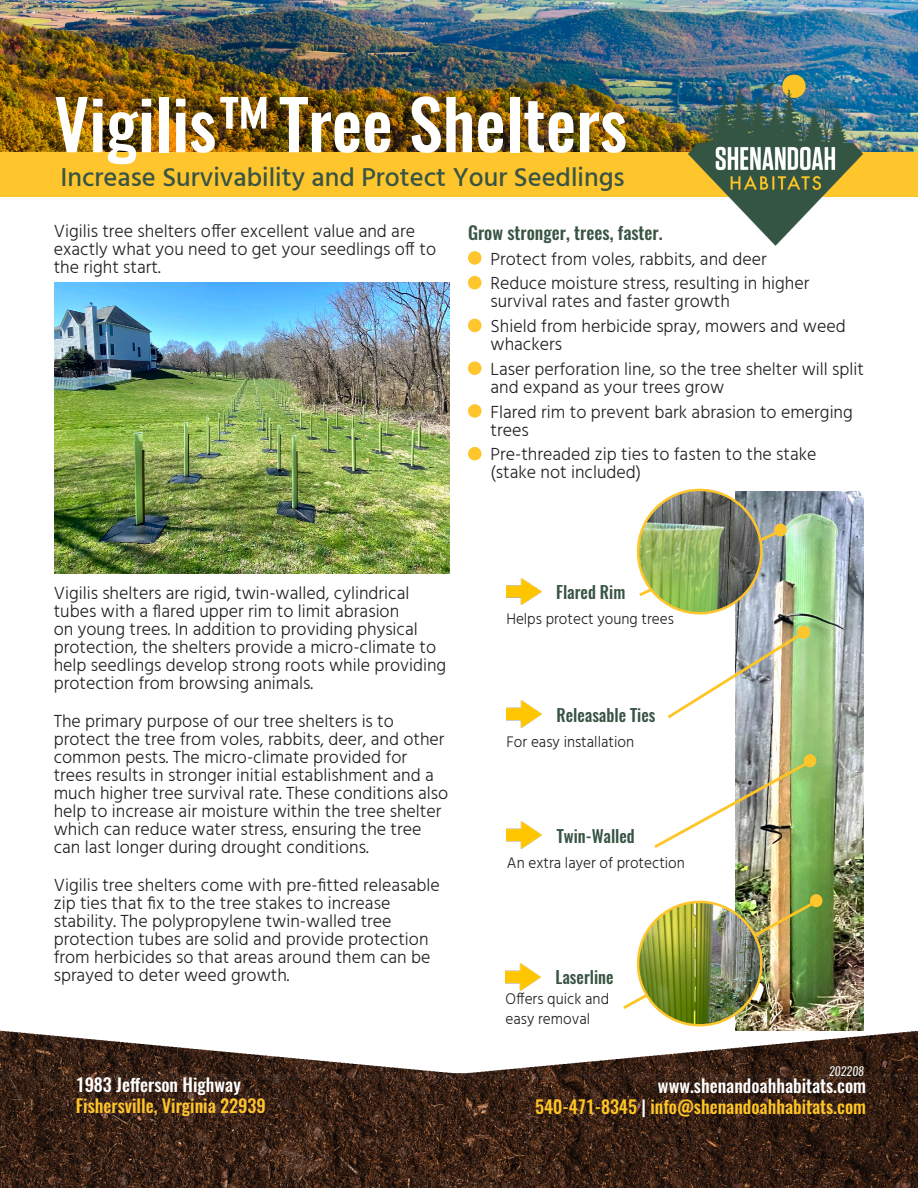
<style>
.page{position:relative;width:918px;height:1188px;background:#fff}
.page>*{position:absolute;margin:0;border:0;box-sizing:border-box;transform-origin:0 0}
.t1{font:500 68.25px "Oswald";color:#fff}
.t2{font:500 26.55px "Hind";color:#385443}
.Basic{font:300 18px/18px "Hind";color:#231f20}
.t3{font:500 18px/21px "Oswald";color:#fec525;text-align:right}
.t4{font:500 18px "Oswald";color:#ffc52d}
.Basic-2{font:500 18px "Oswald";color:#385443}
.t5{font:500 18px "Oswald";color:#fff}
.Heading{font:500 17.1px "Oswald";color:#385443}
.Basic-3{font:300 15.75px "Hind";color:#231f20}
.Heading-2{font:italic 12px "Oswald";color:#efefef}
.s1{color:#fff}
</style>
<div class="page">
<img style="left:0;top:1080px;width:918px;height:108px">
<img style="left:0;top:963px;width:918px;height:117px">
<img style="left:0;top:0;width:918px;height:152px">
<img style="left:735px;top:491px;width:129px;height:539px">
<div style="left:0;top:152px;width:918px;height:45px;background:#ffc52d"></div>
<img style="left:687px;top:71px;width:177px;height:174px">
<div style="left:469px;top:252px;width:12px;height:12px;background:#ffc52d;border-radius:50%"></div>
<div style="left:468px;top:251px;width:14px;height:14px;border:2px solid #ffc52d;border-radius:50%"></div>
<div style="left:469px;top:277px;width:12px;height:12px;background:#ffc52d;border-radius:50%"></div>
<div style="left:468px;top:276px;width:14px;height:13px;border:2px solid #ffc52d;border-radius:50%"></div>
<div style="left:469px;top:319px;width:12px;height:12px;background:#ffc52d;border-radius:50%"></div>
<div style="left:468px;top:319px;width:14px;height:13px;border:2px solid #ffc52d;border-radius:50%"></div>
<div style="left:469px;top:362px;width:12px;height:12px;background:#ffc52d;border-radius:50%"></div>
<div style="left:468px;top:361px;width:14px;height:14px;border:2px solid #ffc52d;border-radius:50%"></div>
<div style="left:469px;top:405px;width:12px;height:12px;background:#ffc52d;border-radius:50%"></div>
<div style="left:468px;top:404px;width:14px;height:14px;border:2px solid #ffc52d;border-radius:50%"></div>
<div style="left:469px;top:448px;width:12px;height:12px;background:#ffc52d;border-radius:50%"></div>
<div style="left:468px;top:447px;width:14px;height:13px;border:2px solid #ffc52d;border-radius:50%"></div>
<img style="left:54px;top:282px;width:396px;height:292px">
<img style="left:506px;top:578px;width:35px;height:27px">
<img style="left:507px;top:701px;width:35px;height:27px">
<img style="left:507px;top:822px;width:35px;height:27px">
<img style="left:506px;top:964px;width:35px;height:26px">
<img style="left:619px;top:504px;width:201px;height:539px">
<div style="left:775px;top:524px;width:11px;height:12px;background:#ffc52d;border-radius:50%"></div>
<div style="left:774px;top:523px;width:13px;height:14px;border:1px solid #ffc52d;border-radius:50%"></div>
<div style="left:798px;top:626px;width:11px;height:12px;background:#ffc52d;border-radius:50%"></div>
<div style="left:797px;top:626px;width:13px;height:13px;border:1px solid #ffc52d;border-radius:50%"></div>
<div style="left:804px;top:755px;width:12px;height:12px;background:#ffc52d;border-radius:50%"></div>
<div style="left:804px;top:754px;width:12px;height:13px;border:1px solid #ffc52d;border-radius:50%"></div>
<div style="left:811px;top:895px;width:11px;height:12px;background:#ffc52d;border-radius:50%"></div>
<div style="left:810px;top:894px;width:12px;height:13px;border:1px solid #ffc52d;border-radius:50%"></div>
<img style="left:638px;top:902px;width:123px;height:123px;border-radius:62px">
<img style="left:638px;top:490px;width:123px;height:123px;border-radius:61px">
<p class="t1" style="left:54px;top:77px;width:575px">Vigilis™Tree Shelters</p>
<p class="t2" style="left:60px;top:159px;width:566px">Increase Survivability and Protect Your Seedlings</p>
<p class="Basic" style="left:54px;top:223px;width:384px">Vigilis tree shelters offer excellent value and are exactly what you need to get your seedlings off to the right start.</p>
<p class="Basic-2" style="left:468px;top:220px;width:196px">Grow stronger, trees, faster.</p>
<p class="Basic" style="left:490px;top:251px;width:278px">Protect from voles, rabbits, and deer</p>
<p class="Basic" style="left:490px;top:275px;width:320px">Reduce moisture stress, resulting in higher survival rates and faster growth</p>
<p class="Basic" style="left:490px;top:318px;width:357px">Shield from herbicide spray, mowers and weed whackers</p>
<p class="Basic" style="left:490px;top:361px;width:375px">Laser perforation line, so the tree shelter will split and expand as your trees grow</p>
<p class="Basic" style="left:490px;top:404px;width:364px">Flared rim to prevent bark abrasion to emerging trees</p>
<p class="Basic" style="left:490px;top:446px;width:328px">Pre-threaded zip ties to fasten to the stake (stake not included)</p>
<p class="Basic" style="left:54px;top:585px;width:394px">Vigilis shelters are rigid, twin-walled, cylindrical tubes with a flared upper rim to limit abrasion<br>on young trees. In addition to providing physical protection, the shelters provide a micro-climate to help seedlings develop strong roots while providing protection from browsing animals.</p>
<p class="Basic" style="left:54px;top:713px;width:396px">The primary purpose of our tree shelters is to protect the tree from voles, rabbits, deer, and other common pests. The micro-climate provided for trees results in stronger initial establishment and a much higher tree survival rate. These conditions also help to increase air moisture within the tree shelter which can reduce water stress, ensuring the tree can last longer during drought conditions.</p>
<p class="Basic" style="left:54px;top:877px;width:388px">Vigilis tree shelters come with pre-fitted releasable zip ties that fix to the tree stakes to increase stability. The polypropylene twin-walled tree protection tubes are solid and provide protection from herbicides so that areas around them can be sprayed to deter weed growth.</p>
<p class="t5" style="left:76px;top:1072px;width:167px">1983 Jefferson Highway</p>
<p class="t4" style="left:76px;top:1093px;width:191px">Fishersville, Virginia 22939</p>
<p class="Heading" style="left:556px;top:580px;width:71px">Flared Rim</p>
<p class="Basic-3" style="left:506px;top:609px;width:169px">Helps protect young trees</p>
<p class="Heading" style="left:556px;top:703px;width:100px">Releasable Ties</p>
<p class="Basic-3" style="left:507px;top:731px;width:129px">For easy installation</p>
<p class="Heading" style="left:557px;top:824px;width:79px">Twin-Walled</p>
<p class="Basic-3" style="left:507px;top:852px;width:179px">An extra layer of protection</p>
<p class="Heading" style="left:555px;top:966px;width:60px">Laserline</p>
<p class="Basic-3" style="left:506px;top:989px;width:105px">Offers quick and</p>
<p class="Basic-3" style="left:506px;top:1009px;width:86px">easy removal</p>
<p class="Heading-2" style="left:829px;top:1063px;width:36px">202208</p>
<p class="t3" style="left:535px;top:1075px;width:332px"><span class="s1">www.shenandoahhabitats.com<br></span>540-471-8345 <span class="s1">|</span> info@shenandoahhabitats.com</p>
</div>
